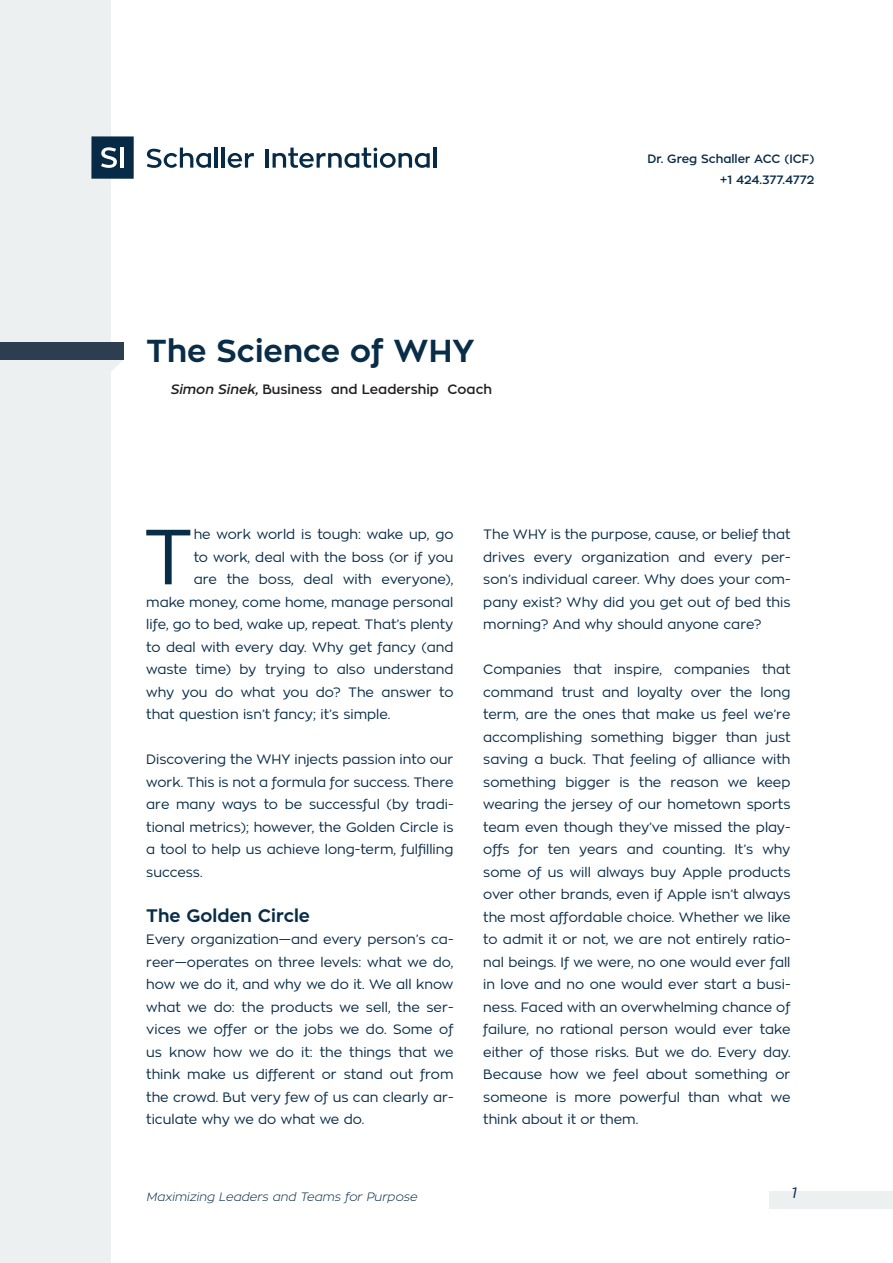
<style>
.page{position:relative;width:893px;height:1263px;background:#fff}
.page>*{position:absolute;margin:0;border:0;box-sizing:border-box;transform-origin:0 0}
.t1{font:77.4px "Zona Pro";color:#092c47}
.t2{font:700 31.5px "Zona Pro";color:#092c47}
.t3{font:700 18px "Zona Pro";color:#092c47}
.t4{font:italic 15px "Zona Pro";color:#092c47}
.t5{font:13.5px/22.5px "Zona Pro";color:#092c47;text-align:justify}
.t6{font:600 13.5px "Zona Pro";color:#231f20}
.t7{font:600 12px "Zona Pro";color:#092c47}
.t8{font:italic 300 12px "Zona Pro";color:#092c47}
.s1{font-style:italic}
</style>
<div class="page">
<div style="left:0;top:0;width:111px;height:1263px;background:#edf0f1"></div>
<div style="left:91px;top:136px;width:43px;height:43px;background:#072a46"></div>
<svg style="left:101px;top:147px;width:16px;height:21px"></svg>
<hr style="left:120px;top:148px;width:4px;height:20px;background:#fff">
<svg style="left:147px;top:148px;width:64px;height:20px"></svg>
<hr style="left:215px;top:148px;width:3px;height:20px;background:#072a46">
<hr style="left:222px;top:148px;width:3px;height:20px;background:#072a46">
<svg style="left:228px;top:153px;width:26px;height:15px"></svg>
<hr style="left:265px;top:149px;width:4px;height:19px;background:#072a46">
<svg style="left:273px;top:148px;width:157px;height:20px"></svg>
<hr style="left:433px;top:148px;width:3px;height:20px;background:#072a46">
<svg style="left:111px;top:360px;width:12px;height:11px"></svg>
<div style="left:0;top:342px;width:123px;height:18px;background:#2c3e50"></div>
<div style="left:770px;top:1191px;width:123px;height:18px;background:#edf0f1"></div>
<p class="t2" style="left:146px;top:330px;width:330px">The Science of WHY</p>
<p class="t6" style="left:170px;top:381px;width:323px"><span class="s1">Simon Sinek,</span> Business and Leadership Coach</p>
<p class="t7" style="left:647px;top:151px;width:168px">Dr. Greg Schaller ACC (ICF)</p>
<p class="t7" style="left:720px;top:172px;width:96px">+1 424.377.4772</p>
<p class="t1" style="left:143px;top:507px;width:53px">T</p>
<p class="t5" style="left:194px;top:523px;width:261px">he work world is tough: wake up, go</p>
<p class="t5" style="left:194px;top:546px;width:261px">to work, deal with the boss (or if you</p>
<p class="t5" style="left:194px;top:568px;width:261px">are the boss, deal with everyone),</p>
<p class="t5" style="left:146px;top:591px;width:309px">make money, come home, manage personal</p>
<p class="t5" style="left:146px;top:613px;width:309px">life, go to bed, wake up, repeat. That’s plenty</p>
<p class="t5" style="left:146px;top:636px;width:309px">to deal with every day. Why get fancy (and</p>
<p class="t5" style="left:146px;top:658px;width:309px">waste time) by trying to also understand</p>
<p class="t5" style="left:146px;top:681px;width:309px">why you do what you do? The answer to</p>
<p class="t5" style="left:146px;top:703px;width:246px">that question isn’t fancy; it’s simple.</p>
<p class="t5" style="left:146px;top:748px;width:309px">Discovering the WHY injects passion into our work. This is not a formula for success. There are many ways to be successful (by tradi&shy;tional metrics); however, the Golden Circle is a tool to help us achieve long-term, fulfilling success.</p>
<p class="t3" style="left:146px;top:904px;width:165px">The Golden Circle</p>
<p class="t5" style="left:146px;top:928px;width:309px">Every organization—and every person’s ca&shy;reer—operates on three levels: what we do, how we do it, and why we do it. We all know what we do: the products we sell, the ser&shy;vices we offer or the jobs we do. Some of us know how we do it: the things that we think make us different or stand out from the crowd. But very few of us can clearly ar&shy;ticulate why we do what we do.</p>
<p class="t8" style="left:146px;top:1189px;width:272px">Maximizing Leaders and Teams for Purpose</p>
<p class="t5" style="left:483px;top:523px;width:309px">The WHY is the purpose, cause, or belief that drives every organization and every per&shy;son’s individual career. Why does your com&shy;pany exist? Why did you get out of bed this morning? And why should anyone care?</p>
<p class="t5" style="left:483px;top:658px;width:309px">Companies that inspire, companies that command trust and loyalty over the long term, are the ones that make us feel we’re accomplishing something bigger than just saving a buck. That feeling of alliance with something bigger is the reason we keep wearing the jersey of our hometown sports team even though they’ve missed the play&shy;offs for ten years and counting. It’s why some of us will always buy Apple products over other brands, even if Apple isn’t always the most affordable choice. Whether we like to admit it or not, we are not entirely ratio&shy;nal beings. If we were, no one would ever fall in love and no one would ever start a busi&shy;ness. Faced with an overwhelming chance of failure, no rational person would ever take either of those risks. But we do. Every day.<br>Because how we feel about something or someone is more powerful than what we think about it or them.</p>
<p class="t4" style="left:790px;top:1183px;width:7px">1</p>
</div>
